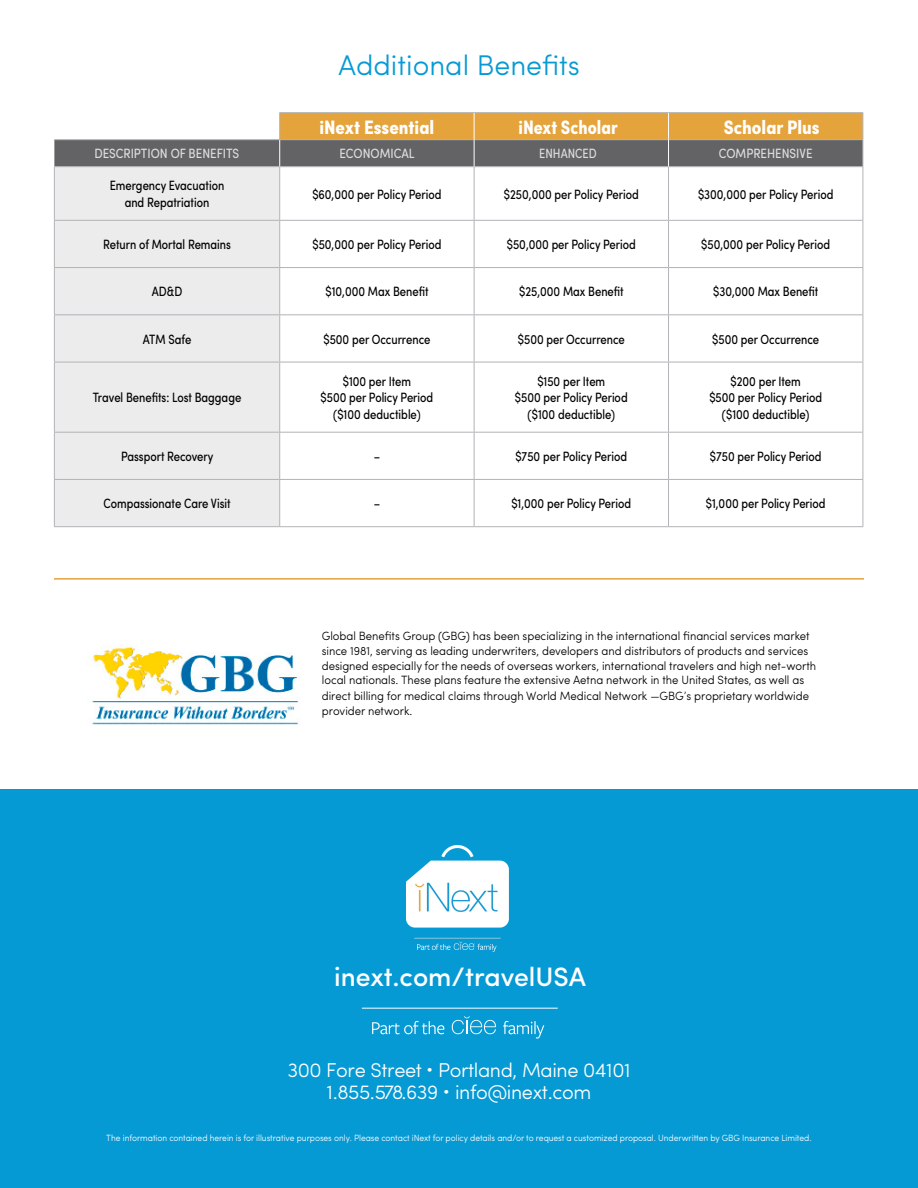
<style>
.page{position:relative;width:918px;height:1188px;background:#fff}
.page>*{position:absolute;margin:0;border:0;box-sizing:border-box;transform-origin:0 0}
.t1{font:300 28.5px "Sofia Pro";color:#069ad4}
.t2{font:500 26.7px "Sofia Pro";color:#fff}
.t3{font:300 20.1px/22.2px "Sofia Pro";letter-spacing:-.02em;color:#fff;text-align:center}
.t4{font:700 condensed 19.5px "Sofia Pro";color:#fff}
.t5{font:700 condensed 19.5px "Sofia Pro";color:#fff;scale:.95 1}
.t6{font:condensed 13.5px/16.5px "Sofia Pro";color:#000;text-align:center;scale:.95 1}
.t7{font:condensed 13.5px "Sofia Pro";color:#dcddde}
.t8{font:condensed 13.5px "Sofia Pro";color:#dcddde;scale:.95 1}
.t9{font:300 12px/14.9px "Sofia Pro";letter-spacing:-.005em;color:#000;scale:.95 1}
.t10{font:300 9px "Sofia Pro";letter-spacing:-.005em;color:#fff;scale:.95 1}
</style>
<div class="page">
<div style="left:0;top:789px;width:918px;height:399px;background:#069ad4"></div>
<hr style="left:362px;top:1008px;width:196px;height:1px;background:#fff">
<svg style="left:372px;top:1016px;width:172px;height:23px"></svg>
<img style="left:90px;top:645px;width:210px;height:80px">
<hr style="left:54px;top:578px;width:810px;height:2px;background:#e5a33c">
<div style="left:55px;top:167px;width:224px;height:359px;background:#ececed"></div>
<svg style="left:280px;top:167px;width:583px;height:359px"></svg>
<hr style="left:279px;top:112px;width:195px;height:1px;background:#b1b3b6">
<hr style="left:474px;top:112px;width:195px;height:1px;background:#b1b3b6">
<hr style="left:669px;top:112px;width:194px;height:1px;background:#b1b3b6">
<hr style="left:474px;top:167px;width:1px;height:53px;background:#b1b3b6">
<hr style="left:668px;top:167px;width:1px;height:53px;background:#b1b3b6">
<hr style="left:863px;top:167px;width:1px;height:53px;background:#b1b3b6">
<hr style="left:280px;top:220px;width:194px;height:1px;background:#b1b3b6">
<hr style="left:474px;top:220px;width:195px;height:1px;background:#b1b3b6">
<hr style="left:474px;top:221px;width:1px;height:46px;background:#b1b3b6">
<hr style="left:669px;top:220px;width:194px;height:1px;background:#b1b3b6">
<hr style="left:668px;top:221px;width:1px;height:46px;background:#b1b3b6">
<hr style="left:863px;top:221px;width:1px;height:46px;background:#b1b3b6">
<hr style="left:280px;top:267px;width:194px;height:1px;background:#b1b3b6">
<hr style="left:474px;top:267px;width:195px;height:1px;background:#b1b3b6">
<hr style="left:474px;top:268px;width:1px;height:46px;background:#b1b3b6">
<hr style="left:669px;top:267px;width:194px;height:1px;background:#b1b3b6">
<hr style="left:668px;top:268px;width:1px;height:46px;background:#b1b3b6">
<hr style="left:863px;top:268px;width:1px;height:46px;background:#b1b3b6">
<hr style="left:280px;top:314px;width:194px;height:1px;background:#b1b3b6">
<hr style="left:474px;top:314px;width:195px;height:1px;background:#b1b3b6">
<hr style="left:474px;top:315px;width:1px;height:47px;background:#b1b3b6">
<hr style="left:669px;top:314px;width:194px;height:1px;background:#b1b3b6">
<hr style="left:668px;top:315px;width:1px;height:47px;background:#b1b3b6">
<hr style="left:863px;top:315px;width:1px;height:47px;background:#b1b3b6">
<hr style="left:280px;top:362px;width:194px;height:1px;background:#b1b3b6">
<hr style="left:474px;top:362px;width:195px;height:1px;background:#b1b3b6">
<hr style="left:474px;top:362px;width:1px;height:70px;background:#b1b3b6">
<hr style="left:669px;top:362px;width:194px;height:1px;background:#b1b3b6">
<hr style="left:668px;top:362px;width:1px;height:70px;background:#b1b3b6">
<hr style="left:863px;top:362px;width:1px;height:70px;background:#b1b3b6">
<hr style="left:280px;top:432px;width:194px;height:1px;background:#b1b3b6">
<hr style="left:474px;top:432px;width:195px;height:1px;background:#b1b3b6">
<hr style="left:474px;top:433px;width:1px;height:46px;background:#b1b3b6">
<hr style="left:669px;top:432px;width:194px;height:1px;background:#b1b3b6">
<hr style="left:668px;top:433px;width:1px;height:46px;background:#b1b3b6">
<hr style="left:863px;top:433px;width:1px;height:46px;background:#b1b3b6">
<hr style="left:280px;top:479px;width:194px;height:1px;background:#b1b3b6">
<hr style="left:474px;top:479px;width:195px;height:1px;background:#b1b3b6">
<hr style="left:474px;top:480px;width:1px;height:46px;background:#b1b3b6">
<hr style="left:669px;top:479px;width:194px;height:1px;background:#b1b3b6">
<hr style="left:668px;top:480px;width:1px;height:46px;background:#b1b3b6">
<hr style="left:863px;top:480px;width:1px;height:46px;background:#b1b3b6">
<hr style="left:280px;top:526px;width:194px;height:1px;background:#b1b3b6">
<hr style="left:474px;top:526px;width:195px;height:1px;background:#b1b3b6">
<hr style="left:669px;top:526px;width:194px;height:1px;background:#b1b3b6">
<hr style="left:54px;top:167px;width:1px;height:53px;background:#b1b3b6">
<hr style="left:279px;top:167px;width:1px;height:53px;background:#b1b3b6">
<hr style="left:54px;top:220px;width:226px;height:1px;background:#b1b3b6">
<hr style="left:54px;top:221px;width:1px;height:46px;background:#b1b3b6">
<hr style="left:279px;top:221px;width:1px;height:46px;background:#b1b3b6">
<hr style="left:54px;top:267px;width:226px;height:1px;background:#b1b3b6">
<hr style="left:54px;top:268px;width:1px;height:46px;background:#b1b3b6">
<hr style="left:279px;top:268px;width:1px;height:46px;background:#b1b3b6">
<hr style="left:54px;top:314px;width:226px;height:1px;background:#b1b3b6">
<hr style="left:54px;top:315px;width:1px;height:47px;background:#b1b3b6">
<hr style="left:279px;top:315px;width:1px;height:47px;background:#b1b3b6">
<hr style="left:54px;top:362px;width:226px;height:1px;background:#b1b3b6">
<hr style="left:54px;top:362px;width:1px;height:70px;background:#b1b3b6">
<hr style="left:279px;top:362px;width:1px;height:70px;background:#b1b3b6">
<hr style="left:54px;top:432px;width:226px;height:1px;background:#b1b3b6">
<hr style="left:54px;top:433px;width:1px;height:46px;background:#b1b3b6">
<hr style="left:279px;top:433px;width:1px;height:46px;background:#b1b3b6">
<hr style="left:54px;top:479px;width:226px;height:1px;background:#b1b3b6">
<hr style="left:54px;top:480px;width:1px;height:46px;background:#b1b3b6">
<hr style="left:279px;top:480px;width:1px;height:46px;background:#b1b3b6">
<hr style="left:54px;top:526px;width:226px;height:1px;background:#b1b3b6">
<svg style="left:54px;top:113px;width:810px;height:54px;background:#a99271"></svg>
<img style="left:407px;top:846px;width:101px;height:106px">
<h1 class="t1" style="left:338px;top:44px;width:243px">Additional Benefits</h1>
<h3 class="t4" style="left:319px;top:114px;width:116px">iNext Essential</h3>
<h3 class="t5" style="left:519px;top:114px;width:106px">iNext Scholar</h3>
<h3 class="t4" style="left:724px;top:114px;width:97px">Scholar Plus</h3>
<p class="t7" style="left:94px;top:145px;width:146px">DESCRIPTION OF BENEFITS</p>
<p class="t7" style="left:340px;top:145px;width:76px">ECONOMICAL</p>
<p class="t8" style="left:539px;top:145px;width:62px">ENHANCED</p>
<p class="t7" style="left:719px;top:145px;width:95px">COMPREHENSIVE</p>
<p class="t6" style="left:110px;top:177px;width:122px">Emergency Evacuation and Repatriation</p>
<p class="t6" style="left:312px;top:185px;width:137px">$60,000 per Policy Period</p>
<p class="t6" style="left:504px;top:185px;width:143px">$250,000 per Policy Period</p>
<p class="t6" style="left:698px;top:185px;width:144px">$300,000 per Policy Period</p>
<p class="t6" style="left:103px;top:236px;width:136px">Return of Mortal Remains</p>
<p class="t6" style="left:312px;top:236px;width:137px">$50,000 per Policy Period</p>
<p class="t6" style="left:507px;top:236px;width:137px">$50,000 per Policy Period</p>
<p class="t6" style="left:701px;top:236px;width:137px">$50,000 per Policy Period</p>
<p class="t6" style="left:152px;top:283px;width:34px">AD&amp;D</p>
<p class="t6" style="left:325px;top:283px;width:110px">$10,000 Max Benefit</p>
<p class="t6" style="left:519px;top:283px;width:112px">$25,000 Max Benefit</p>
<p class="t6" style="left:713px;top:283px;width:112px">$30,000 Max Benefit</p>
<p class="t6" style="left:143px;top:330px;width:53px">ATM Safe</p>
<p class="t6" style="left:323px;top:330px;width:114px">$500 per Occurrence</p>
<p class="t6" style="left:518px;top:330px;width:114px">$500 per Occurrence</p>
<p class="t6" style="left:712px;top:330px;width:114px">$500 per Occurrence</p>
<p class="t6" style="left:93px;top:389px;width:158px">Travel Benefits: Lost Baggage</p>
<p class="t6" style="left:321px;top:373px;width:120px">$100 per Item<br>$500 per Policy Period ($100 deductible)</p>
<p class="t6" style="left:515px;top:373px;width:120px">$150 per Item<br>$500 per Policy Period ($100 deductible)</p>
<p class="t6" style="left:709px;top:373px;width:120px">$200 per Item<br>$500 per Policy Period ($100 deductible)</p>
<p class="t6" style="left:121px;top:448px;width:99px">Passport Recovery</p>
<p class="t6" style="left:374px;top:448px;width:8px">–</p>
<p class="t6" style="left:515px;top:448px;width:119px">$750 per Policy Period</p>
<p class="t6" style="left:710px;top:448px;width:119px">$750 per Policy Period</p>
<p class="t6" style="left:104px;top:495px;width:135px">Compassionate Care Visit</p>
<p class="t6" style="left:374px;top:495px;width:8px">–</p>
<p class="t6" style="left:511px;top:495px;width:128px">$1,000 per Policy Period</p>
<p class="t6" style="left:706px;top:495px;width:128px">$1,000 per Policy Period</p>
<p class="t9" style="left:322px;top:627px;width:522px">Global Benefits Group (GBG) has been specializing in the international financial services market since 1981, serving as leading underwriters, developers and distributors of products and services designed especially for the needs of overseas workers, international travelers and high net-worth local nationals. These plans feature the extensive Aetna network in the United States, as well as</p>
<p class="t9" style="left:322px;top:687px;width:514px">direct billing for medical claims through World Medical Network —GBG’s proprietary worldwide provider network.</p>
<h2 class="t2" style="left:334px;top:957px;width:253px">inext.com/travelUSA</h2>
<h3 class="t3" style="left:287px;top:1058px;width:345px">300 Fore Street Portland, Maine 04101<br>1.855.578.639 info@inext.com</h3>
<p class="t10" style="left:106px;top:1131px;width:744px">The information contained herein is for illustrative purposes only. Please contact iNext for policy details and/or to request a customized proposal. Underwritten by GBG Insurance Limited.</p>
</div>
